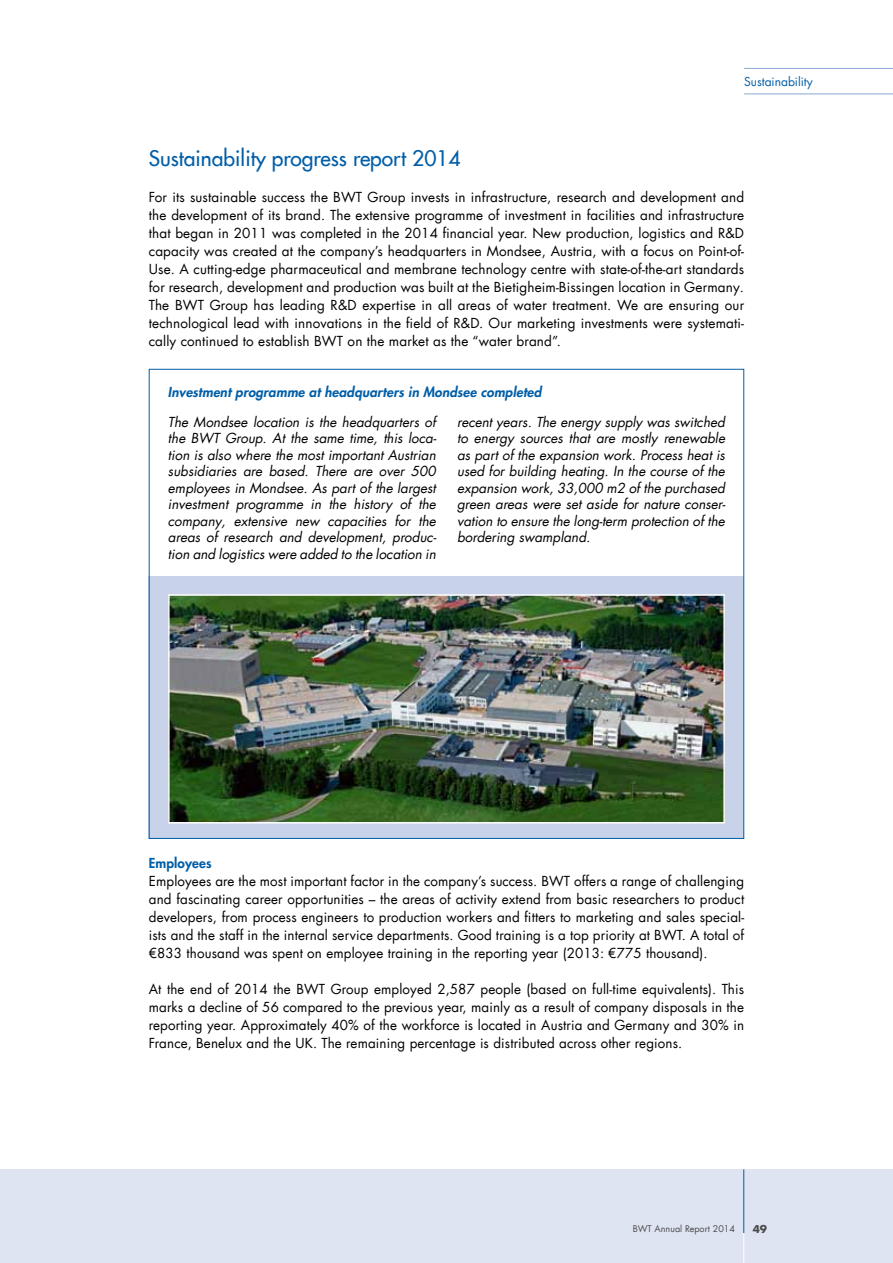
<style>
.page{position:relative;width:893px;height:1263px;background:#fff}
.page>*{position:absolute;margin:0;border:0;box-sizing:border-box;transform-origin:0 0}
.t1{font:500 21px "Futura Com";color:#005ea8}
.t2{font:13.5px/18px "Futura Com";letter-spacing:.01em;color:#000;text-align:justify}
.t3{font:italic 13.5px/16.5px "Futura Com";color:#000;text-align:justify}
.t4{font:italic 800 13.5px "Futura Com";letter-spacing:.01em;color:#005ea8}
.t5{font:800 13.5px "Futura Com";letter-spacing:.01em;color:#005ea8}
.t6{font:12px "Futura Com";color:#005ea8}
.t7{font:700 10.5px "Futura Com";color:#4b4b4d}
.t8{font:9px "Futura Com";color:#4b4b4d}
</style>
<div class="page">
<div style="left:0;top:1169px;width:893px;height:94px;background:#dfe4f2"></div>
<hr style="left:743px;top:1169px;width:1px;height:64px;background:#005ea8">
<hr style="left:743px;top:1233px;width:1px;height:30px;background:#fff">
<hr style="left:744px;top:68px;width:149px;height:1px;background:#8ca6d2">
<hr style="left:744px;top:94px;width:149px;height:1px;background:#8ca6d2">
<div style="left:149px;top:576px;width:595px;height:263px;background:#c8d2e9"></div>
<img style="left:171px;top:597px;width:551px;height:223px">
<div style="left:168px;top:594px;width:557px;height:229px;border:2px solid #fff"></div>
<p class="t6" style="left:744px;top:73px;width:70px">Sustainability</p>
<h1 class="t1" style="left:149px;top:143px;width:313px">Sustainability progress report 2014</h1>
<p class="t2" style="left:149px;top:188px;width:597px">For its sustainable success the BWT Group invests in infrastructure, research and development and the development of its brand. The extensive programme of investment in facilities and infrastructure that began in 2011 was completed in the 2014 financial year. New production, logistics and R&amp;D capacity was created at the company’s headquarters in Mondsee, Austria, with a focus on Point-of-Use. A cutting-edge pharmaceutical and membrane technology centre with state-of-the-art standards for research, development and production was built at the Bietigheim-Bissingen location in Germany.<br>The BWT Group has leading R&amp;D expertise in all areas of water treatment. We are ensuring our technological lead with innovations in the field of R&amp;D. Our marketing investments were systemati&shy;cally continued to establish BWT on the market as the “water brand”.</p>
<p class="t4" style="left:168px;top:382px;width:375px">Investment programme at headquarters in Mondsee completed</p>
<p class="t3" style="left:168px;top:413px;width:270px">The Mondsee location is the headquarters of the BWT Group. At the same time, this loca&shy;tion is also where the most important Austrian subsidiaries are based. There are over 500 employees in Mondsee. As part of the largest investment programme in the history of the company, extensive new capacities for the areas of research and development, produc&shy;tion and logistics were added to the location in</p>
<p class="t3" style="left:457px;top:413px;width:270px">recent years. The energy supply was switched to energy sources that are mostly renewable as part of the expansion work. Process heat is used for building heating. In the course of the expansion work, 33,000 m2 of the purchased green areas were set aside for nature conser&shy;vation to ensure the long-term protection of the bordering swampland.</p>
<p class="t5" style="left:149px;top:853px;width:64px">Employees</p>
<p class="t2" style="left:149px;top:872px;width:597px">Employees are the most important factor in the company’s success. BWT offers a range of challenging and fascinating career opportunities – the areas of activity extend from basic researchers to product developers, from process engineers to production workers and fitters to marketing and sales special&shy;ists and the staff in the internal service departments. Good training is a top priority at BWT. A total of €833 thousand was spent on employee training in the reporting year (2013: €775 thousand).</p>
<p class="t2" style="left:149px;top:980px;width:597px">At the end of 2014 the BWT Group employed 2,587 people (based on full-time equivalents). This marks a decline of 56 compared to the previous year, mainly as a result of company disposals in the reporting year. Approximately 40% of the workforce is located in Austria and Germany and 30% in France, Benelux and the UK. The remaining percentage is distributed across other regions.</p>
<p class="t8" style="left:633px;top:1223px;width:104px">BWT Annual Report 2014</p>
<p class="t7" style="left:753px;top:1220px;width:16px">49</p>
</div>
